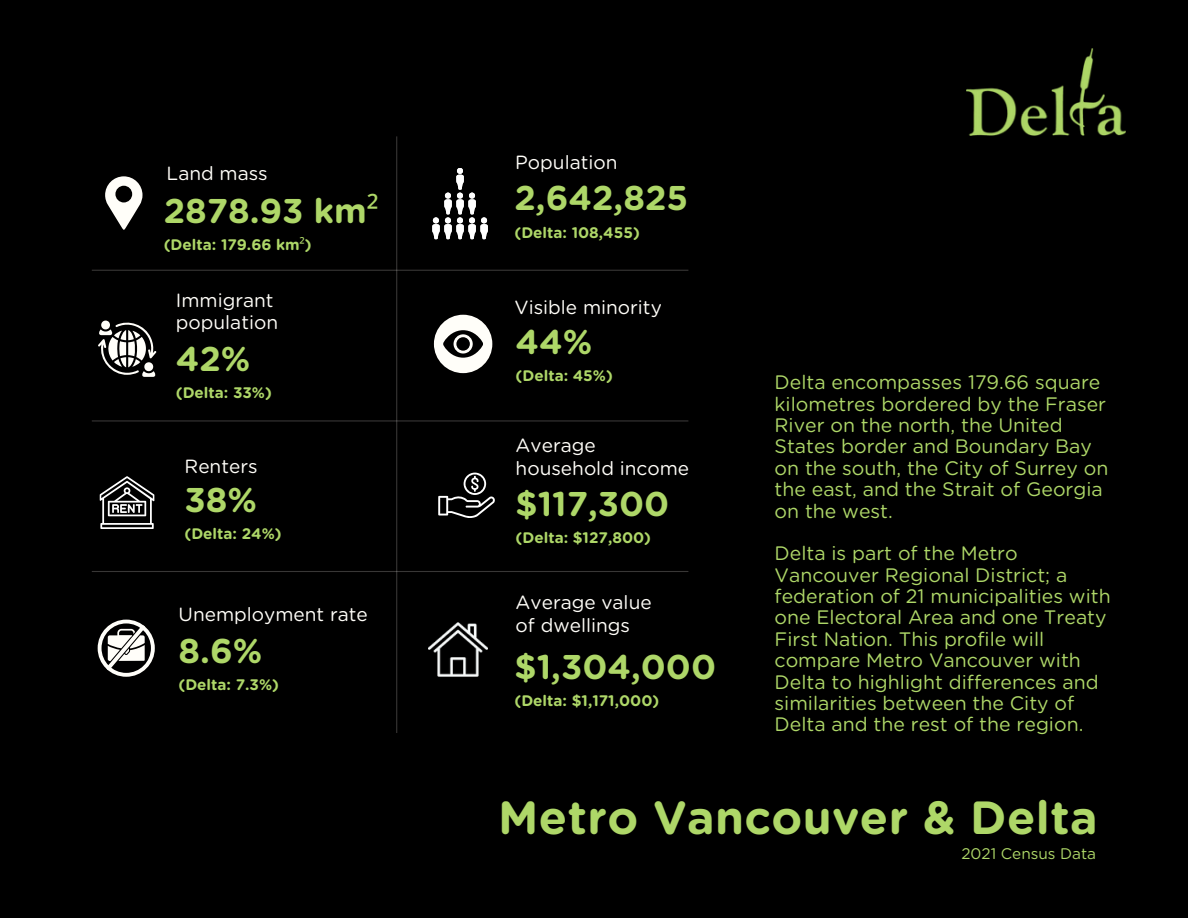
<style>
.page{position:relative;width:1188px;height:918px;background:#000}
.page>*{position:absolute;margin:0;border:0;box-sizing:border-box;transform-origin:0 0}
.t1{font:700 46.5px "Gotham Rounded";letter-spacing:.01em;color:#aed768}
.t2{font:700 34.35px "Gotham Rounded";color:#aed768}
.t3{font:19.5px/21.3px "Gotham Rounded";color:#aed768}
.t4{font:19.05px/21.3px "Gotham Rounded";color:#fffef9}
.t5{font:700 15.3px "Gotham Rounded";color:#aed768}
.t6{font:15.3px "Gotham Rounded";color:#aed768}
.s1{font-family:"Noto Sans";font-weight:400}
</style>
<div class="page">
<svg style="left:432px;top:168px;width:56px;height:71px"></svg>
<img style="left:428px;top:622px;width:60px;height:55px">
<hr style="left:92px;top:270px;width:596px;height:1px;background:#fffef9">
<hr style="left:92px;top:420px;width:596px;height:2px;background:#fffef9">
<hr style="left:92px;top:571px;width:596px;height:1px;background:#fffef9">
<hr style="left:396px;top:136px;width:1px;height:597px;background:#fffef9">
<svg style="left:438px;top:473px;width:57px;height:45px"></svg>
<svg style="left:99px;top:476px;width:56px;height:53px"></svg>
<img style="left:967px;top:48px;width:158px;height:87px">
<svg style="left:434px;top:315px;width:58px;height:58px"></svg>
<svg style="left:105px;top:176px;width:37px;height:54px"></svg>
<svg style="left:98px;top:320px;width:58px;height:57px"></svg>
<svg style="left:98px;top:620px;width:57px;height:57px"></svg>
<h2 class="t4" style="left:167px;top:163px;width:103px">Land mass</h2>
<p class="t2" style="left:164px;top:195px;width:216px">2878.93 km<span class="s1">²</span></p>
<p class="t5" style="left:164px;top:237px;width:149px">(Delta: 179.66 km<span class="s1">²</span>)</p>
<p class="t4" style="left:176px;top:291px;width:104px">Immigrant population</p>
<p class="t2" style="left:176px;top:344px;width:76px">42%</p>
<p class="t5" style="left:176px;top:386px;width:98px">(Delta: 33%)</p>
<p class="t4" style="left:515px;top:152px;width:104px">Population</p>
<h2 class="t2" style="left:515px;top:183px;width:175px">2,642,825</h2>
<h2 class="t5" style="left:515px;top:226px;width:127px">(Delta: 108,455)</h2>
<h2 class="t4" style="left:515px;top:298px;width:149px">Visible minority</h2>
<p class="t2" style="left:516px;top:326px;width:78px">44%</p>
<p class="t5" style="left:516px;top:368px;width:99px">(Delta: 45%)</p>
<p class="t4" style="left:516px;top:436px;width:82px">Average</p>
<p class="t4" style="left:185px;top:457px;width:75px">Renters</p>
<p class="t4" style="left:516px;top:458px;width:175px">household income</p>
<h2 class="t2" style="left:185px;top:484px;width:74px">38%</h2>
<h2 class="t5" style="left:185px;top:526px;width:99px">(Delta: 24%)</h2>
<p class="t2" style="left:516px;top:489px;width:155px">$117,300</p>
<p class="t5" style="left:516px;top:531px;width:137px">(Delta: $127,800)</p>
<p class="t4" style="left:179px;top:604px;width:191px">Unemployment rate</p>
<p class="t2" style="left:179px;top:636px;width:85px">8.6%</p>
<p class="t5" style="left:179px;top:678px;width:102px">(Delta: 7.3%)</p>
<p class="t4" style="left:516px;top:592px;width:138px;line-height:22.5px">Average value of dwellings</p>
<p class="t2" style="left:515px;top:652px;width:203px">$1,304,000</p>
<p class="t5" style="left:515px;top:694px;width:146px">(Delta: $1,171,000)</p>
<p class="t3" style="left:775px;top:373px;width:335px">Delta encompasses 179.66 square kilometres bordered by the Fraser<br>River on the north, the United<br>States border and Boundary Bay on the south, the City of Surrey on the east, and the Strait of Georgia on the west.</p>
<p class="t3" style="left:775px;top:544px;width:338px">Delta is part of the Metro<br>Vancouver Regional District; a federation of 21 municipalities with one Electoral Area and one Treaty<br>First Nation. This profile will compare Metro Vancouver with<br>Delta to highlight differences and similarities between the City of<br>Delta and the rest of the region.</p>
<p class="t1" style="left:498px;top:797px;width:601px">Metro Vancouver &amp; Delta</p>
<p class="t6" style="left:961px;top:847px;width:136px">2021 Census Data</p>
</div>
